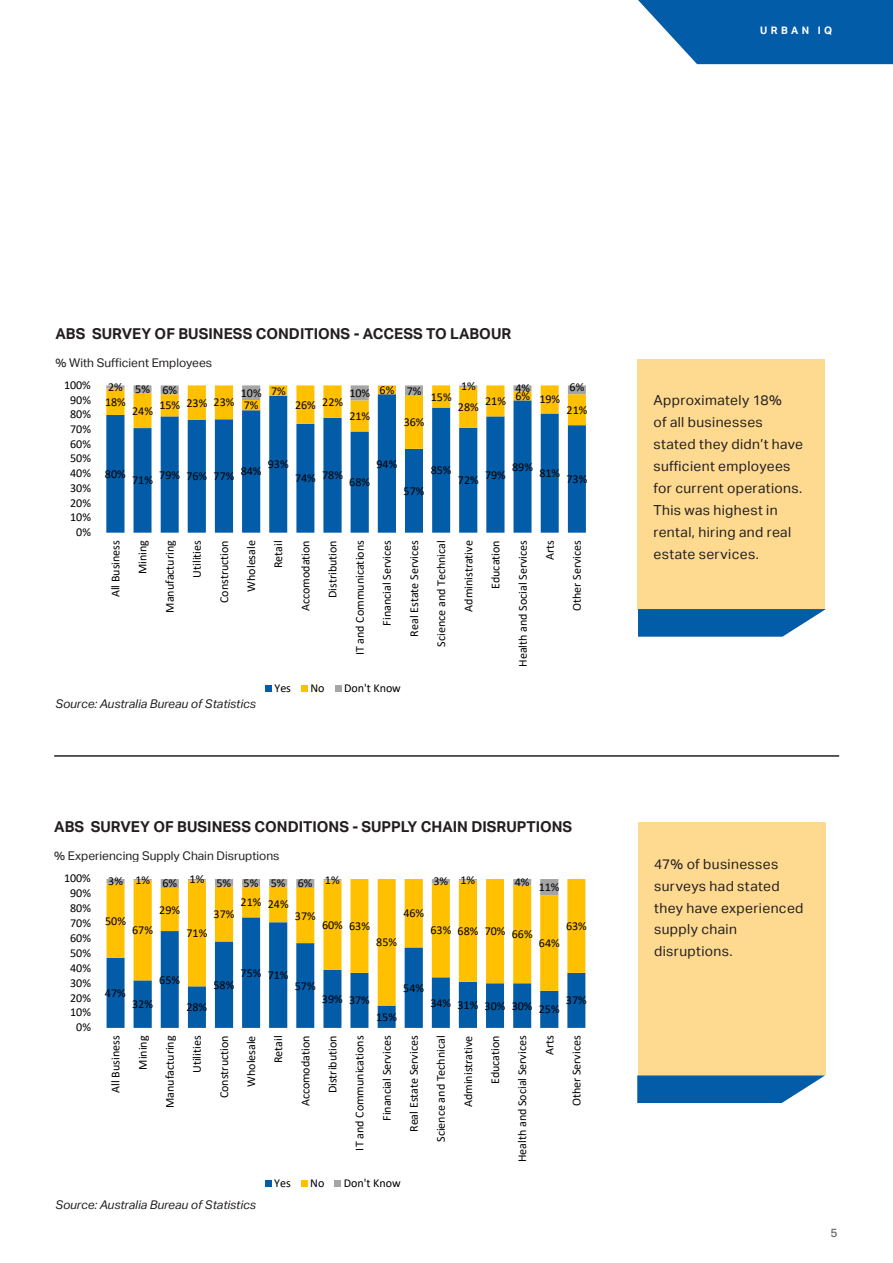
<style>
.page{position:relative;width:893px;height:1263px;background:#fff}
.page>*{position:absolute;margin:0;border:0;box-sizing:border-box;transform-origin:0 0}
.t1{font:700 15px "Aktiv Grotesk";color:#231f20}
.t2{font:13.8px/21.9px "Aktiv Grotesk";letter-spacing:.025em;color:#231f20}
.t3{font:12px "Calibri";letter-spacing:-.005em;color:#000}
.t4{font:italic 12px "Aktiv Grotesk";color:#231f20}
.t5{font:12px "Aktiv Grotesk";color:#231f20}
.t6{font:500 12px "Aktiv Grotesk";color:#6c6d70}
.t7{font:700 10.35px "Aktiv Grotesk";letter-spacing:.33em;color:#fff}
</style>
<div class="page">
<svg style="left:638px;top:0;width:255px;height:64px;background:#1f6eb1"></svg>
<div style="left:637px;top:359px;width:187px;height:250px;background:#feda90"></div>
<svg style="left:638px;top:609px;width:188px;height:28px;background:#2270b2"></svg>
<div style="left:638px;top:822px;width:187px;height:253px;background:#feda90"></div>
<svg style="left:637px;top:1075px;width:188px;height:28px;background:#2270b3"></svg>
<hr style="left:54px;top:755px;width:785px;height:2px;background:#231f20">
<svg style="left:106px;top:449px;width:480px;height:84px;fill:#025ca8"></svg>
<svg style="left:106px;top:385px;width:480px;height:64px"></svg>
<div style="left:265px;top:685px;width:7px;height:7px;background:#025ca8"></div>
<div style="left:301px;top:685px;width:7px;height:7px;background:#ffc000"></div>
<div style="left:335px;top:685px;width:6px;height:7px;background:#a5a5a5"></div>
<svg style="left:107px;top:1005px;width:478px;height:23px;fill:#025ca8"></svg>
<svg style="left:107px;top:879px;width:478px;height:126px"></svg>
<svg style="left:107px;top:879px;width:451px;height:16px"></svg>
<div style="left:265px;top:1180px;width:6px;height:7px;background:#025ca8"></div>
<div style="left:301px;top:1180px;width:7px;height:7px;background:#ffc000"></div>
<div style="left:335px;top:1180px;width:6px;height:7px;background:#a5a5a5"></div>
<p class="t7" style="left:760px;top:25px;width:74px">URBAN IQ</p>
<p class="t1" style="left:56px;top:325px;width:457px">ABS SURVEY OF BUSINESS CONDITIONS - ACCESS TO LABOUR</p>
<p class="t5" style="left:56px;top:356px;width:158px">% With Sufficient Employees</p>
<p class="t3" style="left:64px;top:376px;width:28px">100%</p>
<p class="t3" style="left:70px;top:391px;width:22px">90%</p>
<p class="t3" style="left:70px;top:406px;width:22px">80%</p>
<p class="t3" style="left:70px;top:421px;width:22px">70%</p>
<p class="t3" style="left:70px;top:435px;width:22px">60%</p>
<p class="t3" style="left:70px;top:450px;width:22px">50%</p>
<p class="t3" style="left:70px;top:465px;width:22px">40%</p>
<p class="t3" style="left:70px;top:480px;width:22px">30%</p>
<p class="t3" style="left:70px;top:494px;width:22px">20%</p>
<p class="t3" style="left:70px;top:509px;width:22px">10%</p>
<p class="t3" style="left:76px;top:524px;width:16px">0%</p>
<p class="t3" style="left:461px;top:378px;width:16px">1%</p>
<p class="t3" style="left:515px;top:380px;width:16px">4%</p>
<p class="t3" style="left:570px;top:379px;width:16px">6%</p>
<p class="t3" style="left:108px;top:381px;width:71px">2% 5% 6%</p>
<p class="t3" style="left:241px;top:384px;width:22px">10%</p>
<p class="t3" style="left:349px;top:385px;width:22px">10%</p>
<p class="t3" style="left:407px;top:382px;width:16px">7%</p>
<p class="t3" style="left:380px;top:382px;width:16px">6%</p>
<p class="t3" style="left:271px;top:382px;width:16px">7%</p>
<p class="t3" style="left:485px;top:391px;width:77px">21% 6% 19%</p>
<p class="t3" style="left:431px;top:388px;width:22px">15%</p>
<p class="t3" style="left:105px;top:393px;width:22px">18%</p>
<p class="t3" style="left:132px;top:397px;width:128px">24% 15% 23% 23% 7%</p>
<p class="t3" style="left:295px;top:395px;width:50px">26% 22%</p>
<p class="t3" style="left:458px;top:399px;width:22px">28%</p>
<p class="t3" style="left:567px;top:401px;width:22px">21%</p>
<p class="t3" style="left:349px;top:408px;width:22px">21%</p>
<p class="t3" style="left:404px;top:414px;width:22px">36%</p>
<p class="t3" style="left:376px;top:455px;width:22px">94%</p>
<p class="t3" style="left:268px;top:456px;width:22px">93%</p>
<p class="t3" style="left:512px;top:458px;width:22px">89%</p>
<p class="t3" style="left:431px;top:462px;width:22px">85%</p>
<p class="t3" style="left:159px;top:467px;width:104px">79% 76% 77% 84%</p>
<p class="t3" style="left:539px;top:465px;width:22px">81%</p>
<p class="t3" style="left:105px;top:465px;width:22px">80%</p>
<p class="t3" style="left:485px;top:466px;width:22px">79%</p>
<p class="t3" style="left:295px;top:468px;width:50px">74% 78%</p>
<p class="t3" style="left:349px;top:474px;width:22px">68%</p>
<p class="t3" style="left:566px;top:471px;width:22px">73%</p>
<p class="t3" style="left:458px;top:472px;width:22px">72%</p>
<p class="t3" style="left:132px;top:472px;width:22px">71%</p>
<p class="t3" style="left:404px;top:482px;width:22px">57%</p>
<p class="t3" style="left:107px;top:597px;width:59px;rotate:-90deg">All Business</p>
<p class="t3" style="left:134px;top:574px;width:36px;rotate:-90deg">Mining</p>
<p class="t3" style="left:161px;top:613px;width:74px;rotate:-90deg">Manufacturing</p>
<p class="t3" style="left:189px;top:578px;width:39px;rotate:-90deg">Utilities</p>
<p class="t3" style="left:216px;top:603px;width:64px;rotate:-90deg">Construction</p>
<p class="t3" style="left:243px;top:591px;width:53px;rotate:-90deg">Wholesale</p>
<p class="t3" style="left:270px;top:568px;width:29px;rotate:-90deg">Retail</p>
<p class="t3" style="left:297px;top:611px;width:72px;rotate:-90deg">Accomodation</p>
<p class="t3" style="left:324px;top:598px;width:59px;rotate:-90deg">Distribution</p>
<p class="t3" style="left:351px;top:655px;width:116px;rotate:-90deg">IT and Communications</p>
<p class="t3" style="left:379px;top:626px;width:87px;rotate:-90deg">Financial Services</p>
<p class="t3" style="left:406px;top:637px;width:98px;rotate:-90deg">Real Estate Services</p>
<p class="t3" style="left:433px;top:647px;width:108px;rotate:-90deg">Science and Technical</p>
<p class="t3" style="left:460px;top:612px;width:73px;rotate:-90deg">Administrative</p>
<p class="t3" style="left:487px;top:589px;width:50px;rotate:-90deg">Education</p>
<p class="t3" style="left:514px;top:667px;width:128px;rotate:-90deg">Health and Social Services</p>
<p class="t3" style="left:541px;top:560px;width:21px;rotate:-90deg">Arts</p>
<p class="t3" style="left:569px;top:611px;width:72px;rotate:-90deg">Other Services</p>
<p class="t3" style="left:274px;top:679px;width:18px">Yes</p>
<p class="t3" style="left:310px;top:679px;width:16px">No</p>
<p class="t3" style="left:344px;top:679px;width:58px">Don't Know</p>
<p class="t4" style="left:56px;top:697px;width:202px">Source: Australia Bureau of Statistics</p>
<p class="t1" style="left:54px;top:818px;width:519px">ABS SURVEY OF BUSINESS CONDITIONS - SUPPLY CHAIN DISRUPTIONS</p>
<p class="t5" style="left:54px;top:849px;width:227px">% Experiencing Supply Chain Disruptions</p>
<p class="t3" style="left:64px;top:870px;width:28px">100%</p>
<p class="t3" style="left:70px;top:885px;width:22px">90%</p>
<p class="t3" style="left:70px;top:900px;width:22px">80%</p>
<p class="t3" style="left:70px;top:915px;width:22px">70%</p>
<p class="t3" style="left:70px;top:930px;width:22px">60%</p>
<p class="t3" style="left:70px;top:944px;width:22px">50%</p>
<p class="t3" style="left:108px;top:874px;width:233px">3% 1% 6% 1% 5% 5% 5% 6% 1%</p>
<p class="t3" style="left:433px;top:872px;width:43px">3% 1%</p>
<p class="t3" style="left:515px;top:879px;width:46px">4% 11%</p>
<p class="t3" style="left:241px;top:895px;width:49px">21% 24%</p>
<p class="t3" style="left:159px;top:901px;width:22px">29%</p>
<p class="t3" style="left:403px;top:905px;width:22px">46%</p>
<p class="t3" style="left:214px;top:906px;width:22px">37%</p>
<p class="t3" style="left:295px;top:907px;width:22px">37%</p>
<p class="t3" style="left:105px;top:912px;width:22px">50%</p>
<p class="t3" style="left:322px;top:917px;width:49px">60% 63%</p>
<p class="t3" style="left:566px;top:918px;width:22px">63%</p>
<p class="t3" style="left:132px;top:922px;width:22px">67%</p>
<p class="t3" style="left:430px;top:923px;width:104px">63% 68% 70% 66%</p>
<p class="t3" style="left:186px;top:925px;width:22px">71%</p>
<p class="t3" style="left:376px;top:934px;width:22px">85%</p>
<p class="t3" style="left:539px;top:935px;width:22px">64%</p>
<p class="t3" style="left:70px;top:959px;width:22px">40%</p>
<p class="t3" style="left:70px;top:974px;width:22px">30%</p>
<p class="t3" style="left:70px;top:989px;width:22px">20%</p>
<p class="t3" style="left:70px;top:1004px;width:22px">10%</p>
<p class="t3" style="left:241px;top:965px;width:49px">75% 71%</p>
<p class="t3" style="left:159px;top:971px;width:22px">65%</p>
<p class="t3" style="left:213px;top:976px;width:22px">58%</p>
<p class="t3" style="left:295px;top:977px;width:22px">57%</p>
<p class="t3" style="left:403px;top:979px;width:22px">54%</p>
<p class="t3" style="left:105px;top:985px;width:22px">47%</p>
<p class="t3" style="left:322px;top:991px;width:49px">39% 37%</p>
<p class="t3" style="left:430px;top:997px;width:131px">34% 31% 30% 30% 25%</p>
<p class="t3" style="left:566px;top:992px;width:22px">37%</p>
<p class="t3" style="left:132px;top:996px;width:22px">32%</p>
<p class="t3" style="left:186px;top:999px;width:22px">28%</p>
<p class="t3" style="left:376px;top:1008px;width:22px">15%</p>
<p class="t3" style="left:76px;top:1019px;width:16px">0%</p>
<p class="t3" style="left:107px;top:1093px;width:59px;rotate:-90deg">All Business</p>
<p class="t3" style="left:134px;top:1070px;width:36px;rotate:-90deg">Mining</p>
<p class="t3" style="left:161px;top:1108px;width:74px;rotate:-90deg">Manufacturing</p>
<p class="t3" style="left:189px;top:1073px;width:39px;rotate:-90deg">Utilities</p>
<p class="t3" style="left:216px;top:1098px;width:64px;rotate:-90deg">Construction</p>
<p class="t3" style="left:243px;top:1087px;width:53px;rotate:-90deg">Wholesale</p>
<p class="t3" style="left:270px;top:1063px;width:29px;rotate:-90deg">Retail</p>
<p class="t3" style="left:297px;top:1106px;width:72px;rotate:-90deg">Accomodation</p>
<p class="t3" style="left:324px;top:1093px;width:59px;rotate:-90deg">Distribution</p>
<p class="t3" style="left:351px;top:1150px;width:116px;rotate:-90deg">IT and Communications</p>
<p class="t3" style="left:378px;top:1121px;width:87px;rotate:-90deg">Financial Services</p>
<p class="t3" style="left:405px;top:1132px;width:98px;rotate:-90deg">Real Estate Services</p>
<p class="t3" style="left:433px;top:1142px;width:108px;rotate:-90deg">Science and Technical</p>
<p class="t3" style="left:460px;top:1107px;width:73px;rotate:-90deg">Administrative</p>
<p class="t3" style="left:487px;top:1084px;width:50px;rotate:-90deg">Education</p>
<p class="t3" style="left:514px;top:1162px;width:128px;rotate:-90deg">Health and Social Services</p>
<p class="t3" style="left:541px;top:1055px;width:21px;rotate:-90deg">Arts</p>
<p class="t3" style="left:568px;top:1106px;width:72px;rotate:-90deg">Other Services</p>
<p class="t3" style="left:274px;top:1175px;width:18px">Yes</p>
<p class="t3" style="left:310px;top:1175px;width:16px">No</p>
<p class="t3" style="left:344px;top:1175px;width:58px">Don't Know</p>
<p class="t4" style="left:56px;top:1198px;width:202px">Source: Australia Bureau of Statistics</p>
<p class="t2" style="left:653px;top:389px;width:151px">Approximately 18%<br>of all businesses stated they didn’t have sufficient employees for current operations.<br>This was highest in rental, hiring and real estate services.</p>
<p class="t2" style="left:654px;top:853px;width:151px">47% of businesses surveys had stated they have experienced supply chain disruptions.</p>
<p class="t6" style="left:831px;top:1226px;width:9px">5</p>
</div>
